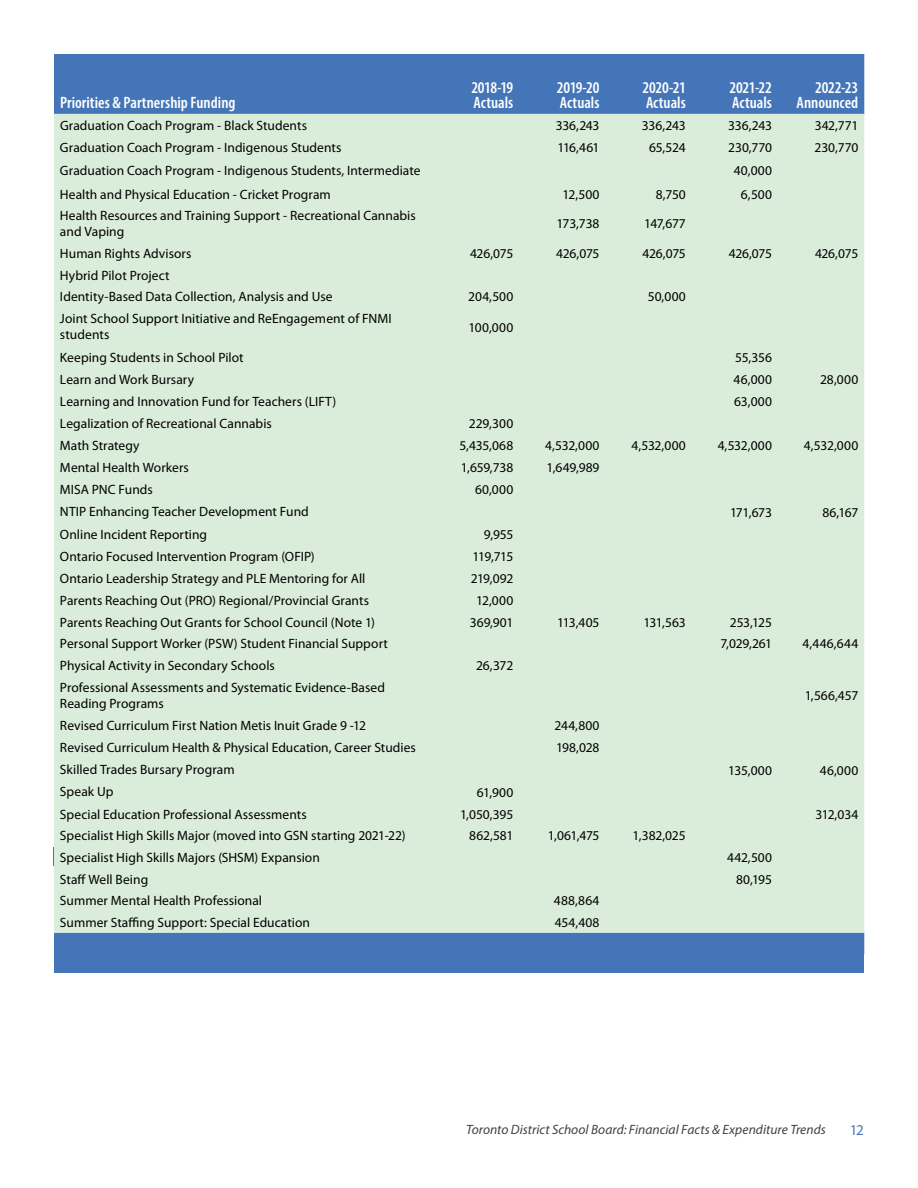
<style>
.page{position:relative;width:918px;height:1188px;background:#fff}
.page>*{position:absolute;margin:0;border:0;box-sizing:border-box;transform-origin:0 0}
.t1{font:600 condensed 16.5px/15px "Myriad Pro";color:#fff}
.t2{font:15px "Myriad Pro";color:#4475b8}
.t3{font:13.5px/16.2px "Myriad Pro";color:#000}
.t4{font:italic 13.5px "Myriad Pro";color:#414042}
</style>
<div class="page">
<div style="left:54px;top:937px;width:810px;height:36px;background:#4475b8"></div>
<div style="left:54px;top:54px;width:810px;height:883px;background:#4475b8"></div>
<div style="left:54px;top:114px;width:810px;height:819px;background:#daedda"></div>
<p class="t1" style="left:60px;top:95px;width:177px">Priorities &amp; Partnership Funding</p>
<p class="t1" style="left:471px;top:80px;width:43px">2018-19<br>Actuals</p>
<p class="t1" style="left:557px;top:80px;width:44px">2019-20<br>Actuals</p>
<p class="t1" style="left:643px;top:80px;width:45px">2020-21<br>Actuals</p>
<p class="t1" style="left:729px;top:80px;width:44px">2021-22<br>Actuals</p>
<p class="t1" style="left:797px;top:80px;width:63px;text-align:right">2022-23<br>Announced</p>
<p class="t3" style="left:60px;top:117px;width:249px">Graduation Coach Program - Black Students</p>
<h3 class="t3" style="left:556px;top:117px;width:45px">336,243</h3>
<h3 class="t3" style="left:642px;top:117px;width:45px">336,243</h3>
<h3 class="t3" style="left:728px;top:117px;width:45px">336,243</h3>
<h3 class="t3" style="left:815px;top:117px;width:45px">342,771</h3>
<p class="t3" style="left:60px;top:139px;width:283px">Graduation Coach Program - Indigenous Students</p>
<p class="t3" style="left:557px;top:139px;width:44px">116,461</p>
<p class="t3" style="left:649px;top:139px;width:38px">65,524</p>
<p class="t3" style="left:728px;top:139px;width:45px">230,770</p>
<p class="t3" style="left:814px;top:139px;width:45px">230,770</p>
<p class="t3" style="left:60px;top:162px;width:362px">Graduation Coach Program - Indigenous Students, Intermediate</p>
<p class="t3" style="left:734px;top:162px;width:40px">40,000</p>
<p class="t3" style="left:60px;top:186px;width:272px">Health and Physical Education - Cricket Program</p>
<h3 class="t3" style="left:563px;top:186px;width:39px">12,500</h3>
<h3 class="t3" style="left:656px;top:186px;width:32px">8,750</h3>
<p class="t3" style="left:741px;top:186px;width:33px">6,500</p>
<p class="t3" style="left:60px;top:207px;width:357px">Health Resources and Training Support - Recreational Cannabis and Vaping</p>
<p class="t3" style="left:557px;top:215px;width:44px">173,738</p>
<h3 class="t3" style="left:644px;top:215px;width:43px">147,677</h3>
<p class="t3" style="left:60px;top:245px;width:133px">Human Rights Advisors</p>
<h3 class="t3" style="left:470px;top:245px;width:45px">426,075</h3>
<p class="t3" style="left:556px;top:245px;width:45px">426,075</p>
<h3 class="t3" style="left:643px;top:245px;width:45px">426,075</h3>
<h3 class="t3" style="left:729px;top:245px;width:45px">426,075</h3>
<h3 class="t3" style="left:815px;top:245px;width:45px">426,075</h3>
<p class="t3" style="left:60px;top:267px;width:111px">Hybrid Pilot Project</p>
<p class="t3" style="left:60px;top:289px;width:274px">Identity-Based Data Collection, Analysis and Use</p>
<p class="t3" style="left:468px;top:289px;width:46px">204,500</p>
<h3 class="t3" style="left:648px;top:289px;width:39px">50,000</h3>
<p class="t3" style="left:60px;top:310px;width:333px">Joint School Support Initiative and ReEngagement of FNMI students</p>
<h3 class="t3" style="left:469px;top:319px;width:46px">100,000</h3>
<p class="t3" style="left:60px;top:349px;width:185px">Keeping Students in School Pilot</p>
<h3 class="t3" style="left:735px;top:349px;width:38px">55,356</h3>
<p class="t3" style="left:60px;top:371px;width:136px">Learn and Work Bursary</p>
<p class="t3" style="left:734px;top:371px;width:40px">46,000</p>
<p class="t3" style="left:820px;top:371px;width:40px">28,000</p>
<p class="t3" style="left:60px;top:393px;width:278px">Learning and Innovation Fund for Teachers (LIFT)</p>
<p class="t3" style="left:734px;top:393px;width:39px">63,000</p>
<p class="t3" style="left:60px;top:415px;width:213px">Legalization of Recreational Cannabis</p>
<h3 class="t3" style="left:469px;top:415px;width:46px">229,300</h3>
<p class="t3" style="left:60px;top:437px;width:81px">Math Strategy</p>
<p class="t3" style="left:459px;top:437px;width:55px">5,435,068</p>
<h3 class="t3" style="left:545px;top:437px;width:56px">4,532,000</h3>
<h3 class="t3" style="left:631px;top:437px;width:56px">4,532,000</h3>
<h3 class="t3" style="left:718px;top:437px;width:56px">4,532,000</h3>
<h3 class="t3" style="left:804px;top:437px;width:56px">4,532,000</h3>
<p class="t3" style="left:60px;top:459px;width:130px">Mental Health Workers</p>
<p class="t3" style="left:461px;top:460px;width:54px">1,659,738</p>
<p class="t3" style="left:546px;top:460px;width:55px">1,649,989</p>
<p class="t3" style="left:60px;top:481px;width:94px">MISA PNC Funds</p>
<p class="t3" style="left:475px;top:482px;width:40px">60,000</p>
<p class="t3" style="left:60px;top:504px;width:250px">NTIP Enhancing Teacher Development Fund</p>
<h3 class="t3" style="left:730px;top:504px;width:44px">171,673</h3>
<h3 class="t3" style="left:822px;top:504px;width:37px">86,167</h3>
<p class="t3" style="left:60px;top:526px;width:149px">Online Incident Reporting</p>
<h3 class="t3" style="left:484px;top:526px;width:31px">9,955</h3>
<p class="t3" style="left:60px;top:548px;width:256px">Ontario Focused Intervention Program (OFIP)</p>
<p class="t3" style="left:473px;top:548px;width:42px">119,715</p>
<p class="t3" style="left:60px;top:570px;width:307px">Ontario Leadership Strategy and PLE Mentoring for All</p>
<p class="t3" style="left:471px;top:570px;width:44px">219,092</p>
<p class="t3" style="left:60px;top:592px;width:311px">Parents Reaching Out (PRO) Regional/Provincial Grants</p>
<p class="t3" style="left:476px;top:592px;width:39px">12,000</p>
<p class="t3" style="left:60px;top:614px;width:317px">Parents Reaching Out Grants for School Council (Note 1)</p>
<p class="t3" style="left:470px;top:614px;width:45px">369,901</p>
<p class="t3" style="left:557px;top:614px;width:44px">113,405</p>
<p class="t3" style="left:644px;top:614px;width:44px">131,563</p>
<p class="t3" style="left:730px;top:614px;width:44px">253,125</p>
<p class="t3" style="left:60px;top:636px;width:330px">Personal Support Worker (PSW) Student Financial Support</p>
<h3 class="t3" style="left:721px;top:636px;width:53px">7,029,261</h3>
<h3 class="t3" style="left:803px;top:636px;width:57px">4,446,644</h3>
<h3 class="t3" style="left:60px;top:657px;width:216px">Physical Activity in Secondary Schools</h3>
<h3 class="t3" style="left:476px;top:657px;width:39px">26,372</h3>
<p class="t3" style="left:60px;top:679px;width:327px">Professional Assessments and Systematic Evidence-Based<br>Reading Programs</p>
<p class="t3" style="left:805px;top:687px;width:55px">1,566,457</p>
<p class="t3" style="left:60px;top:717px;width:308px">Revised Curriculum First Nation Metis Inuit Grade 9 -12</p>
<h3 class="t3" style="left:554px;top:717px;width:47px">244,800</h3>
<p class="t3" style="left:60px;top:739px;width:357px">Revised Curriculum Health &amp; Physical Education, Career Studies</p>
<p class="t3" style="left:556px;top:740px;width:45px">198,028</p>
<p class="t3" style="left:60px;top:762px;width:176px">Skilled Trades Bursary Program</p>
<h3 class="t3" style="left:728px;top:762px;width:45px">135,000</h3>
<h3 class="t3" style="left:820px;top:762px;width:40px">46,000</h3>
<p class="t3" style="left:60px;top:784px;width:55px">Speak Up</p>
<h3 class="t3" style="left:477px;top:784px;width:38px">61,900</h3>
<p class="t3" style="left:60px;top:806px;width:248px">Special Education Professional Assessments</p>
<h3 class="t3" style="left:460px;top:806px;width:55px">1,050,395</h3>
<p class="t3" style="left:815px;top:806px;width:44px">312,034</p>
<p class="t3" style="left:60px;top:827px;width:347px">Specialist High Skills Major (moved into GSN starting 2021-22)</p>
<h3 class="t3" style="left:469px;top:827px;width:46px">862,581</h3>
<h3 class="t3" style="left:548px;top:827px;width:53px">1,061,475</h3>
<h3 class="t3" style="left:632px;top:827px;width:55px">1,382,025</h3>
<p class="t3" style="left:60px;top:849px;width:261px">Specialist High Skills Majors (SHSM) Expansion</p>
<p class="t3" style="left:727px;top:849px;width:46px">442,500</p>
<p class="t3" style="left:60px;top:871px;width:90px">Staff Well Being</p>
<p class="t3" style="left:736px;top:871px;width:37px">80,195</p>
<p class="t3" style="left:60px;top:893px;width:204px">Summer Mental Health Professional</p>
<p class="t3" style="left:554px;top:893px;width:47px">488,864</p>
<p class="t3" style="left:60px;top:914px;width:252px">Summer Staffing Support: Special Education</p>
<p class="t3" style="left:555px;top:914px;width:46px">454,408</p>
<p class="t4" style="left:466px;top:1121px;width:361px">Toronto District School Board: Financial Facts &amp; Expenditure Trends</p>
<p class="t2" style="left:850px;top:1120px;width:16px">12</p>
</div>
